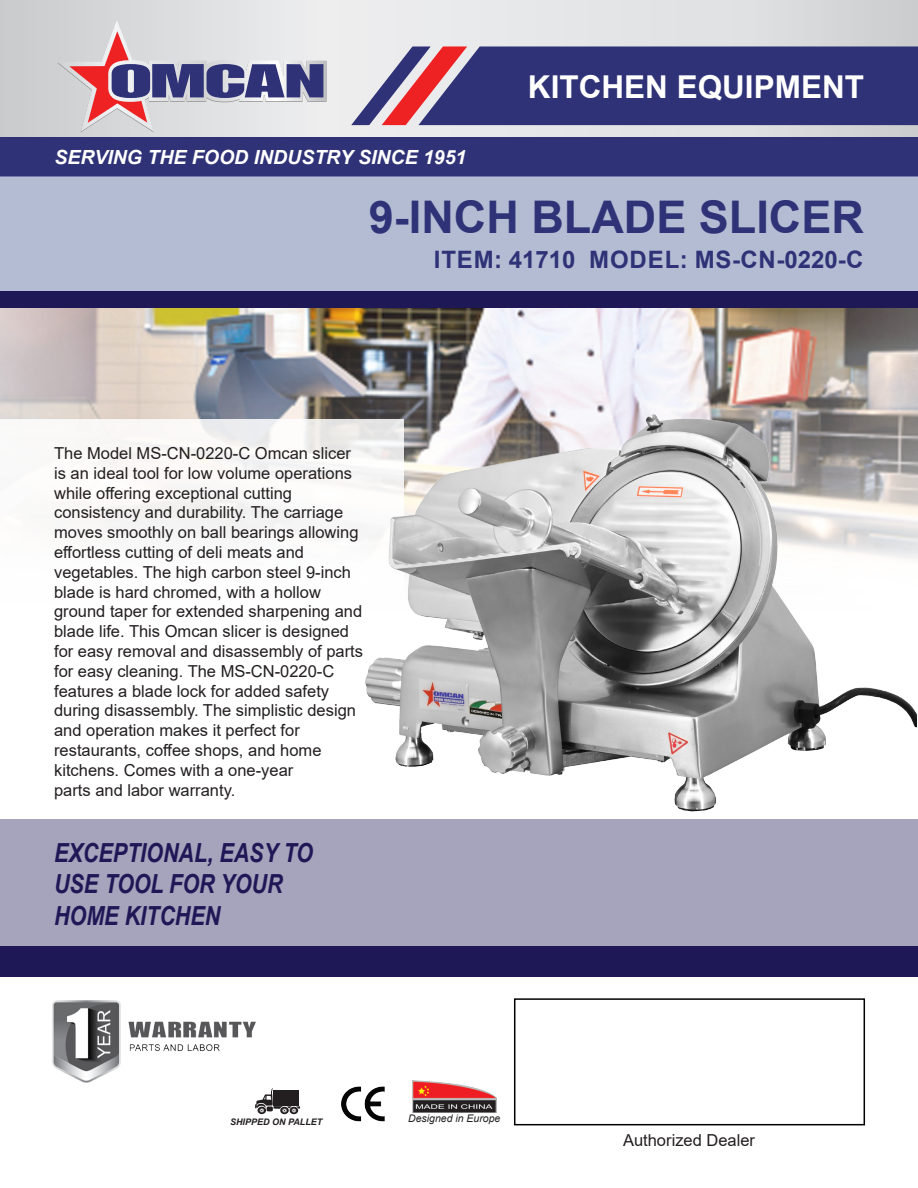
<style>
.page{position:relative;width:918px;height:1188px;background:#fff}
.page>*{position:absolute;margin:0;border:0;box-sizing:border-box;transform-origin:0 0}
.t1{font:700 45px "Arial";color:#2f3276}
.t2{font:700 31.5px "Arial";color:#fff}
.t3{font:italic 700 26.25px/31.5px "Arial Narrow";color:#1f1857}
.t4{font:700 24px "Arial";letter-spacing:.035em;color:#2f3276}
.t5{font:italic 700 19.5px "Arial";color:#fff}
.t6{font:16.5px/19.8px "Arial";color:#231f20}
.t7{font:italic 10.5px "Arial";color:#231f20}
.t8{font:italic 700 9px "Arial";color:#231f20}
</style>
<div class="page">
<svg style="left:0;top:0;width:918px;height:137px"></svg>
<div style="left:0;top:137px;width:918px;height:39px;background:#2f3276"></div>
<svg style="left:351px;top:46px;width:567px;height:79px"></svg>
<svg style="left:57px;top:21px;width:270px;height:112px"></svg>
<div style="left:0;top:819px;width:918px;height:127px;background:#a6a3bc"></div>
<img style="left:0;top:307px;width:918px;height:252px">
<div style="left:0;top:176px;width:918px;height:115px;background:#b4bcd4"></div>
<div style="left:0;top:291px;width:918px;height:16px;background:#1f1857"></div>
<div style="left:514px;top:998px;width:351px;height:127px;border:2px solid #000"></div>
<div style="left:0;top:947px;width:918px;height:30px;background:#1f1857"></div>
<img style="left:412px;top:1081px;width:84px;height:31px">
<img style="left:341px;top:1086px;width:44px;height:35px">
<img style="left:52px;top:1000px;width:204px;height:83px">
<svg style="left:255px;top:1088px;width:45px;height:25px"></svg>
<div style="left:0;top:419px;width:404px;height:400px;background:#fff"></div>
<img style="left:198px;top:371px;width:718px;height:441px">
<p class="t5" style="left:54px;top:144px;width:414px">SERVING THE FOOD INDUSTRY SINCE 1951</p>
<p class="t2" style="left:528px;top:64px;width:338px">KITCHEN EQUIPMENT</p>
<p class="t1" style="left:369px;top:186px;width:497px">9-INCH BLADE SLICER</p>
<p class="t4" style="left:434px;top:243px;width:431px">ITEM: 41710 MODEL: MS-CN-0220-C</p>
<p class="t6" style="left:54px;top:443px;width:300px;text-align:justify">The Model MS-CN-0220-C Omcan slicer is an ideal tool for low volume operations while offering exceptional cutting</p>
<p class="t6" style="left:54px;top:503px;width:306px">consistency and durability. The carriage moves smoothly on ball bearings allowing</p>
<p class="t6" style="left:54px;top:542px;width:252px">effortless cutting of deli meats and</p>
<p class="t6" style="left:54px;top:562px;width:311px">vegetables. The high carbon steel 9-inch blade is hard chromed, with a hollow ground taper for extended sharpening and blade life. This Omcan slicer is designed for easy removal and disassembly of parts for easy cleaning. The MS-CN-0220-C features a blade lock for added safety</p>
<p class="t6" style="left:54px;top:701px;width:303px">during disassembly. The simplistic design and operation makes it perfect for</p>
<p class="t6" style="left:54px;top:740px;width:269px">restaurants, coffee shops, and home</p>
<p class="t6" style="left:54px;top:760px;width:241px">kitchens. Comes with a one-year</p>
<p class="t6" style="left:54px;top:780px;width:183px">parts and labor warranty.</p>
<p class="t3" style="left:54px;top:835px;width:261px">EXCEPTIONAL, EASY TO<br>USE TOOL FOR YOUR<br>HOME KITCHEN</p>
<p class="t8" style="left:230px;top:1116px;width:94px">SHIPPED ON PALLET</p>
<p class="t7" style="left:408px;top:1111px;width:94px">Designed in Europe</p>
<p class="t6" style="left:623px;top:1130px;width:133px">Authorized Dealer</p>
</div>
